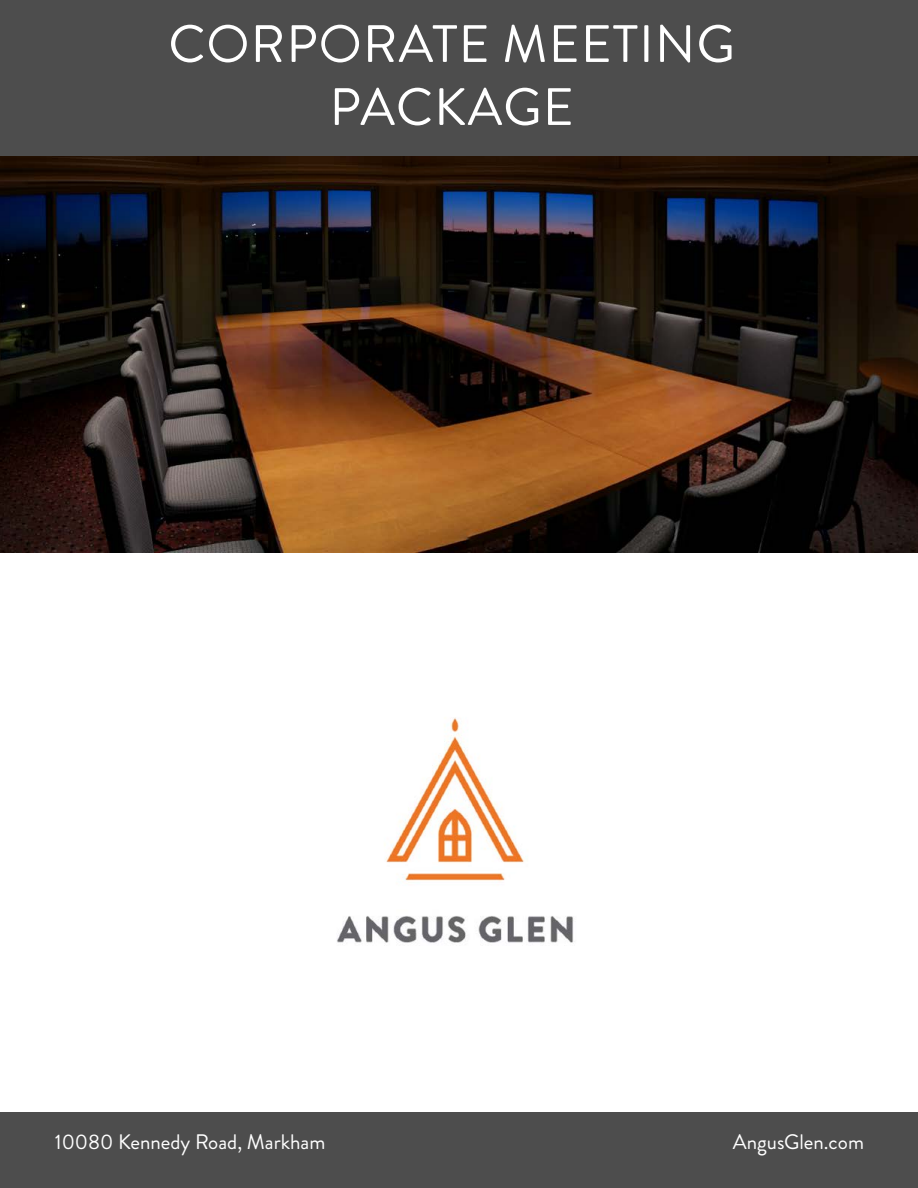
<style>
.page{position:relative;width:918px;height:1188px;background:#fff}
.page>*{position:absolute;margin:0;border:0;box-sizing:border-box;transform-origin:0 0}
.t1{font:52.5px/63px "Brandon Grotesque";letter-spacing:.02em;color:#fff;text-align:center}
.t2{font:21px "Brandon Grotesque";color:#fff}
.t3{font:18px "Brandon Grotesque";color:#fff}
</style>
<div class="page">
<div style="left:0;top:0;width:918px;height:72px;background:#4d4d4d"></div>
<div style="left:0;top:2px;width:918px;height:154px;background:#4d4d4d"></div>
<div style="left:0;top:1112px;width:918px;height:76px;background:#4d4d4d"></div>
<img style="left:0;top:157px;width:918px;height:395px">
<img style="left:337px;top:717px;width:238px;height:226px">
<h1 class="t1" style="left:168px;top:13px;width:568px">CORPORATE MEETING<br>PACKAGE</h1>
<p class="t2" style="left:55px;top:1127px;width:272px">10080 Kennedy Road, Markham</p>
<p class="t2" style="left:733px;top:1127px;width:133px">AngusGlen.com</p>
<p class="t3" style="left:54px;top:1136px;width:114px">AngusGlen.com</p>
</div>
